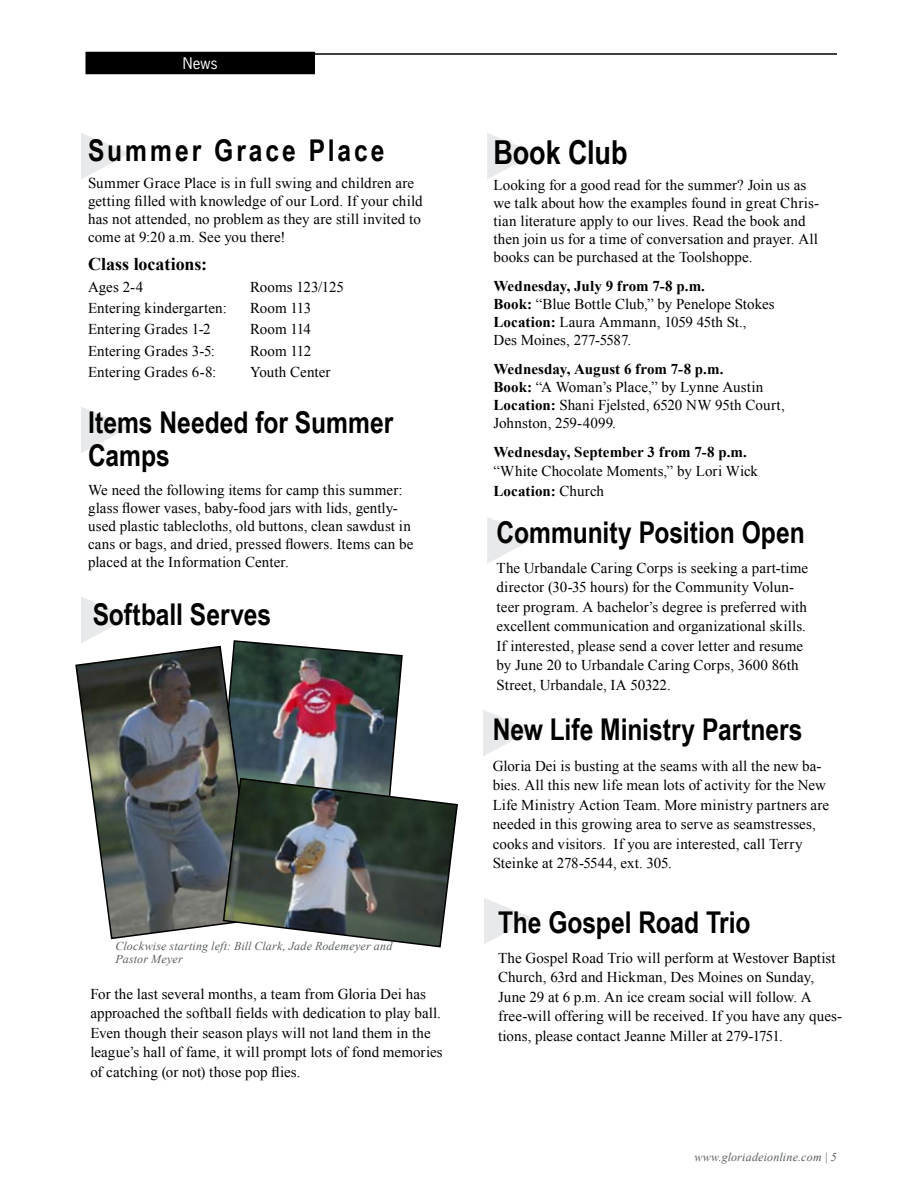
<style>
.page{position:relative;width:918px;height:1188px;background:#fff}
.page>*{position:absolute;margin:0;border:0;box-sizing:border-box;transform-origin:0 0}
.t1{font:700 33px "Arial Narrow";letter-spacing:-.005em;color:#000}
.t2{font:700 30px/33px "Arial Narrow";color:#000}
.t3{font:700 30px "Arial Narrow";letter-spacing:.1em;color:#000}
.t4{font:700 18px "Times New Roman";color:#000}
.t5{font:15px/19.5px "Times New Roman";letter-spacing:.005em;color:#000}
.t6{font:700 15px "Times New Roman";letter-spacing:.005em;color:#000}
.t7{font:15px "News Gothic Std";color:#fff}
.t8{font:italic 12px/13.5px "Times New Roman";letter-spacing:.015em;color:#585e5c}
.s1{font-weight:700}
</style>
<div class="page">
<div style="left:86px;top:52px;width:228px;height:22px;background:#000"></div>
<hr style="left:94px;top:53px;width:743px;height:2px;background:#000">
<svg style="left:487px;top:517px;width:49px;height:47px"></svg>
<svg style="left:483px;top:710px;width:49px;height:46px"></svg>
<svg style="left:487px;top:133px;width:49px;height:46px"></svg>
<svg style="left:484px;top:898px;width:49px;height:46px"></svg>
<svg style="left:81px;top:133px;width:49px;height:46px"></svg>
<svg style="left:81px;top:407px;width:48px;height:46px"></svg>
<svg style="left:81px;top:597px;width:49px;height:46px"></svg>
<svg style="left:75px;top:646px;width:142px;height:294px"></svg>
<img style="left:217px;top:640px;width:241px;height:308px">
<p class="t7" style="left:183px;top:54px;width:36px">News</p>
<h2 class="t3" style="left:88px;top:128px;width:298px">Summer Grace Place</h2>
<p class="t5" style="left:88px;top:173px;width:336px;line-height:18px">Summer Grace Place is in full swing and children are getting filled with knowledge of our Lord. If your child has not attended, no problem as they are still invited to come at 9:20 a.m. See you there!</p>
<p class="t4" style="left:88px;top:252px;width:120px">Class locations:</p>
<p class="t5" style="left:88px;top:277px;width:57px">Ages 2-4</p>
<p class="t5" style="left:250px;top:277px;width:95px">Rooms 123/125</p>
<p class="t5" style="left:88px;top:298px;width:140px">Entering kindergarten:</p>
<p class="t5" style="left:250px;top:298px;width:63px">Room 113</p>
<p class="t5" style="left:88px;top:319px;width:124px">Entering Grades 1-2</p>
<p class="t5" style="left:250px;top:319px;width:62px">Room 114</p>
<p class="t5" style="left:88px;top:341px;width:128px">Entering Grades 3-5:</p>
<p class="t5" style="left:250px;top:341px;width:63px">Room 112</p>
<p class="t5" style="left:88px;top:362px;width:130px">Entering Grades 6-8:</p>
<p class="t5" style="left:250px;top:362px;width:82px">Youth Center</p>
<h2 class="t2" style="left:88px;top:404px;width:307px">Items Needed for Summer<br>Camps</h2>
<p class="t5" style="left:88px;top:480px;width:327px;line-height:18px">We need the following items for camp this summer: glass flower vases, baby-food jars with lids, gently&shy;used plastic tablecloths, old buttons, clean sawdust in cans or bags, and dried, pressed flowers. Items can be placed at the Information Center.</p>
<h2 class="t2" style="left:93px;top:597px;width:180px">Softball Serves</h2>
<p class="t8" style="left:116px;top:939px;width:278px">Clockwise starting left: Bill Clark, Jade Rodemeyer and<br>Pastor Meyer</p>
<p class="t5" style="left:90px;top:984px;width:354px">For the last several months, a team from Gloria Dei has approached the softball fields with dedication to play ball.<br>Even though their season plays will not land them in the league’s hall of fame, it will prompt lots of fond memories of catching (or not) those pop flies.</p>
<h1 class="t1" style="left:493px;top:127px;width:136px">Book Club</h1>
<p class="t5" style="left:493px;top:176px;width:327px;line-height:18px">Looking for a good read for the summer? Join us as we talk about how the examples found in great Chris&shy;tian literature apply to our lives. Read the book and then join us for a time of conversation and prayer. All books can be purchased at the Toolshoppe.</p>
<p class="t5" style="left:493px;top:277px;width:283px;line-height:18px"><span class="s1">Wednesday, July 9 from 7-8 p.m.<br>Book:</span> “Blue Bottle Club,” by Penelope Stokes <span class="s1">Location:</span> Laura Ammann, 1059 45th St.,<br>Des Moines, 277-5587.</p>
<p class="t5" style="left:493px;top:360px;width:293px;line-height:18px"><span class="s1">Wednesday, August 6 from 7-8 p.m.<br>Book:</span> “A Woman’s Place,” by Lynne Austin <span class="s1">Location:</span> Shani Fjelsted, 6520 NW 95th Court, Johnston, 259-4099.</p>
<p class="t6" style="left:493px;top:441px;width:255px">Wednesday, September 3 from 7-8 p.m.</p>
<p class="t5" style="left:493px;top:461px;width:266px">“White Chocolate Moments,” by Lori Wick<br><span class="s1">Location:</span> Church</p>
<h2 class="t2" style="left:496px;top:514px;width:310px">Community Position Open</h2>
<p class="t5" style="left:496px;top:558px;width:313px">The Urbandale Caring Corps is seeking a part-time director (30-35 hours) for the Community Volun&shy;teer program. A bachelor’s degree is preferred with excellent communication and organizational skills.<br>If interested, please send a cover letter and resume by June 20 to Urbandale Caring Corps, 3600 86th Street, Urbandale, IA 50322.</p>
<h2 class="t2" style="left:493px;top:712px;width:311px">New Life Ministry Partners</h2>
<p class="t5" style="left:493px;top:756px;width:338px">Gloria Dei is busting at the seams with all the new ba&shy;bies. All this new life mean lots of activity for the New Life Ministry Action Team. More ministry partners are needed in this growing area to serve as seamstresses, cooks and visitors. If you are interested, call Terry Steinke at 278-5544, ext. 305.</p>
<h2 class="t2" style="left:498px;top:904px;width:254px">The Gospel Road Trio</h2>
<p class="t5" style="left:498px;top:948px;width:346px">The Gospel Road Trio will perform at Westover Baptist Church, 63rd and Hickman, Des Moines on Sunday, June 29 at 6 p.m. An ice cream social will follow. A free-will offering will be received. If you have any ques&shy;tions, please contact Jeanne Miller at 279-1751.</p>
<p class="t8" style="left:694px;top:1150px;width:135px">www.gloriadeionline.com |</p>
</div>
